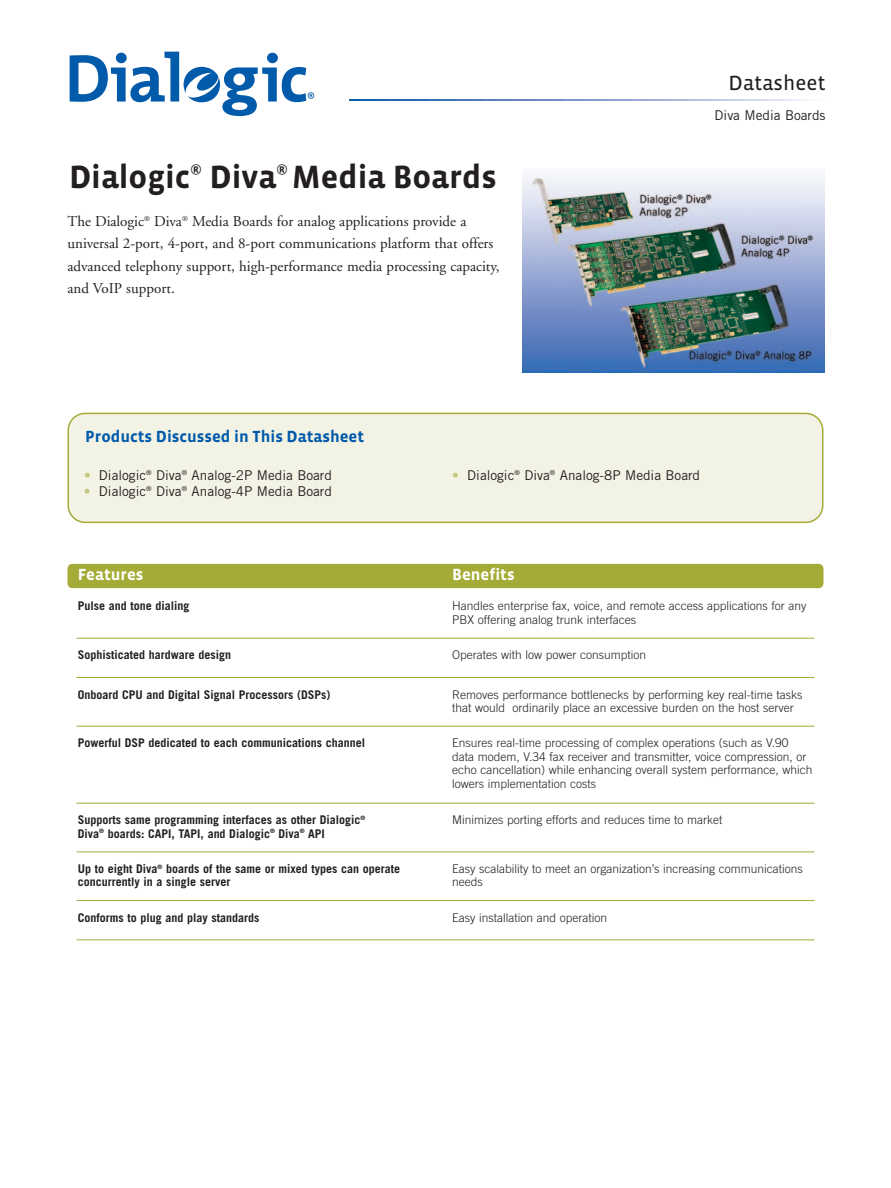
<style>
.page{position:relative;width:891px;height:1188px;background:#fff}
.page>*{position:absolute;margin:0;border:0;box-sizing:border-box;transform-origin:0 0}
.t1{font:700 33px "Vista Sans";color:#231f20}
.t2{font:21px "Vista Sans Reg";color:#231f20}
.t3{font:700 16.5px "Vista Sans";color:#015aaa}
.t4{font:700 16.5px "Vista Sans";color:#fff}
.t5{font:15px/22.5px "Adobe Garamond";color:#231f20}
.t6{font:13.5px "Trade Gothic";color:#231f20}
.t7{font:300 12px/13.5px "Trade Gothic";color:#231f20}
.t8{font:700 12px/13.5px "Trade Gothic";color:#231f20}
.s1{color:#c5c680}
</style>
<div class="page">
<div style="left:68px;top:564px;width:756px;height:24px;background:#a4ac37;border-radius:5px"></div>
<hr style="left:76px;top:638px;width:738px;height:1px;background:#a4ac37">
<hr style="left:76px;top:677px;width:738px;height:1px;background:#a4ac37">
<hr style="left:76px;top:726px;width:738px;height:1px;background:#a4ac37">
<hr style="left:76px;top:803px;width:738px;height:1px;background:#a4ac37">
<hr style="left:76px;top:852px;width:738px;height:1px;background:#a4ac37">
<hr style="left:76px;top:900px;width:738px;height:1px;background:#a4ac37">
<hr style="left:76px;top:939px;width:738px;height:1px;background:#a4ac37">
<svg style="left:70px;top:52px;width:244px;height:64px"></svg>
<svg style="left:349px;top:99px;width:461px;height:2px"></svg>
<img style="left:523px;top:177px;width:302px;height:195px">
<div style="left:68px;top:413px;width:756px;height:110px;background:#f3f3e5"></div>
<h1 class="t1" style="left:69px;top:160px;width:429px">Dialogic<sup>®</sup> Diva<sup>®</sup> Media Boards</h1>
<p class="t5" style="left:67px;top:211px;width:434px">The Dialogic<sup>®</sup> Diva<sup>®</sup> Media Boards for analog applications provide a universal 2-port, 4-port, and 8-port communications platform that offers advanced telephony support, high-performance media processing capacity, and VoIP support.</p>
<h2 class="t2" style="left:729px;top:72px;width:98px">Datasheet</h2>
<p class="t6" style="left:715px;top:110px;width:113px">Diva Media Boards</p>
<h3 class="t3" style="left:85px;top:428px;width:280px">Products Discussed in This Datasheet</h3>
<p class="t6" style="left:84px;top:470px;width:249px"><span class="s1">•</span> Dialogic<sup>®</sup> Diva<sup>®</sup> Analog-2P Media Board</p>
<p class="t6" style="left:84px;top:486px;width:249px"><span class="s1">•</span> Dialogic<sup>®</sup> Diva<sup>®</sup> Analog-4P Media Board</p>
<p class="t6" style="left:452px;top:470px;width:249px"><span class="s1">•</span> Dialogic<sup>®</sup> Diva<sup>®</sup> Analog-8P Media Board</p>
<h3 class="t4" style="left:78px;top:567px;width:67px">Features</h3>
<h3 class="t4" style="left:452px;top:567px;width:64px">Benefits</h3>
<p class="t8" style="left:78px;top:601px;width:113px">Pulse and tone dialing</p>
<p class="t7" style="left:452px;top:600px;width:356px">Handles enterprise fax, voice, and remote access applications for any<br>PBX offering analog trunk interfaces</p>
<p class="t8" style="left:78px;top:649px;width:155px">Sophisticated hardware design</p>
<p class="t7" style="left:452px;top:649px;width:196px">Operates with low power consumption</p>
<p class="t8" style="left:78px;top:689px;width:254px">Onboard CPU and Digital Signal Processors (DSPs)</p>
<p class="t7" style="left:452px;top:689px;width:352px">Removes performance bottlenecks by performing key real-time tasks that would ordinarily place an excessive burden on the host server</p>
<p class="t8" style="left:78px;top:737px;width:289px">Powerful DSP dedicated to each communications channel</p>
<p class="t7" style="left:452px;top:737px;width:362px">Ensures real-time processing of complex operations (such as V.90 data modem, V.34 fax receiver and transmitter, voice compression, or echo cancellation) while enhancing overall system performance, which lowers implementation costs</p>
<p class="t8" style="left:78px;top:814px;width:289px">Supports same programming interfaces as other Dialogic<sup>®<br></sup>Diva<sup>®</sup> boards: CAPI, TAPI, and Dialogic<sup>®</sup> Diva<sup>®</sup> API</p>
<p class="t7" style="left:452px;top:814px;width:272px">Minimizes porting efforts and reduces time to market</p>
<p class="t8" style="left:78px;top:863px;width:324px">Up to eight Diva<sup>®</sup> boards of the same or mixed types can operate concurrently in a single server</p>
<p class="t7" style="left:452px;top:863px;width:352px">Easy scalability to meet an organization’s increasing communications needs</p>
<p class="t8" style="left:78px;top:912px;width:183px">Conforms to plug and play standards</p>
<p class="t7" style="left:452px;top:912px;width:156px">Easy installation and operation</p>
</div>
